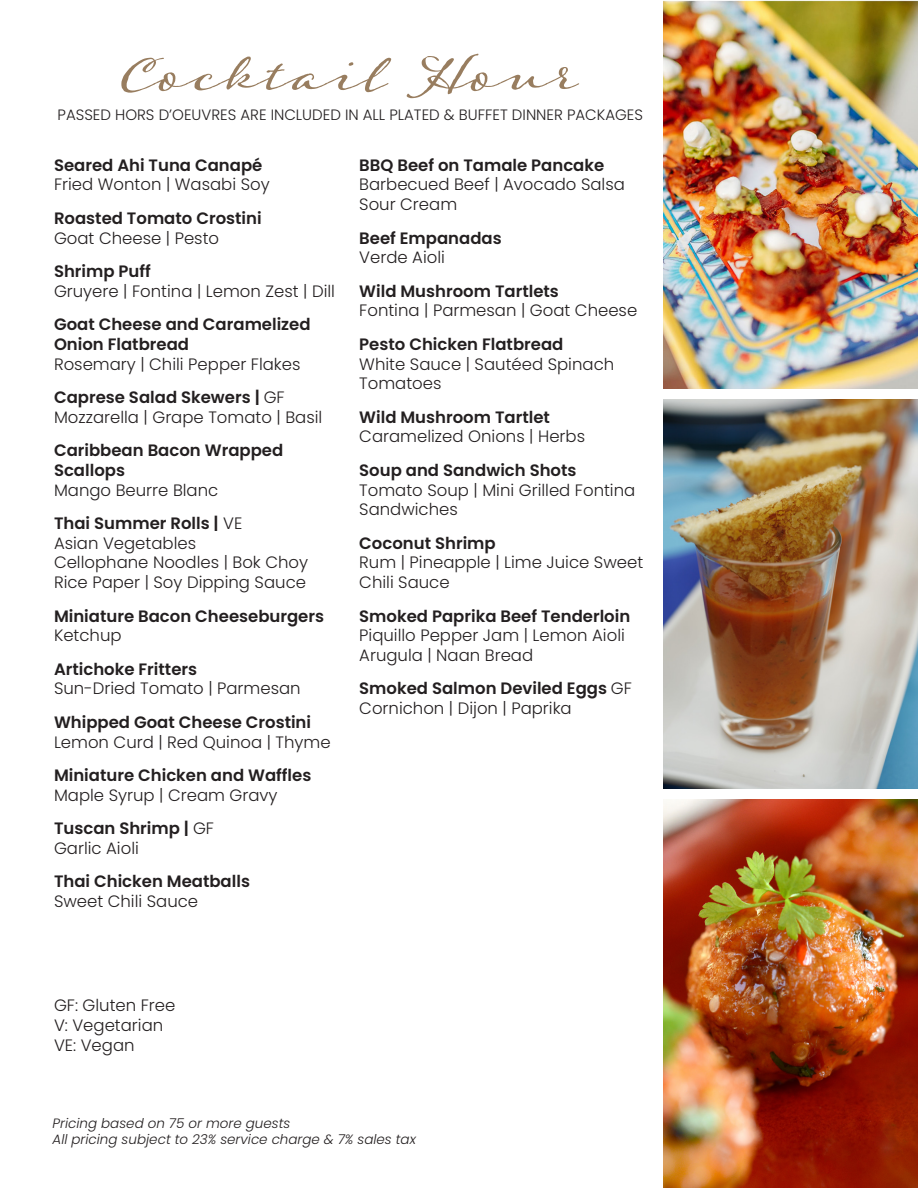
<style>
.page{position:relative;width:918px;height:1188px;background:#fff}
.page>*{position:absolute;margin:0;border:0;box-sizing:border-box;transform-origin:0 0}
.t1{font:57px "Adorn Garland";color:#987d5f}
.t2{font:300 16.5px/19.8px "Poppins";color:#231f20}
.t3{font:600 16.5px/19.8px "Poppins";color:#231f20}
.t4{font:300 15px "Poppins";color:#231f20}
.t5{font:italic 300 13.5px "Poppins";color:#231f20}
.s1{font-weight:300}
.s2{font-weight:600}
</style>
<div class="page">
<img style="left:663px;top:0;width:255px;height:388px">
<img style="left:663px;top:400px;width:255px;height:388px">
<img style="left:663px;top:800px;width:255px;height:388px">
<p class="t1" style="left:122px;top:36px;width:458px">Cocktail Hour</p>
<p class="t4" style="left:58px;top:106px;width:587px">PASSED HORS D’OEUVRES ARE INCLUDED IN ALL PLATED &amp; BUFFET DINNER PACKAGES</p>
<p class="t3" style="left:54px;top:155px;width:210px">Seared Ahi Tuna Canapé</p>
<p class="t2" style="left:54px;top:175px;width:217px">Fried Wonton | Wasabi Soy</p>
<p class="t3" style="left:54px;top:208px;width:209px">Roasted Tomato Crostini</p>
<p class="t2" style="left:54px;top:228px;width:167px">Goat Cheese | Pesto</p>
<p class="t3" style="left:54px;top:261px;width:98px">Shrimp Puff</p>
<p class="t2" style="left:54px;top:281px;width:283px">Gruyere | Fontina | Lemon Zest | Dill</p>
<p class="t3" style="left:54px;top:314px;width:258px">Goat Cheese and Caramelized<br>Onion Flatbread</p>
<p class="t2" style="left:54px;top:354px;width:248px">Rosemary | Chili Pepper Flakes</p>
<p class="t3" style="left:54px;top:387px;width:232px">Caprese Salad Skewers | <span class="s1">GF</span></p>
<p class="t2" style="left:54px;top:407px;width:270px">Mozzarella | Grape Tomato | Basil</p>
<p class="t3" style="left:54px;top:440px;width:231px">Caribbean Bacon Wrapped<br>Scallops</p>
<p class="t2" style="left:54px;top:480px;width:166px">Mango Beurre Blanc</p>
<p class="t3" style="left:54px;top:513px;width:190px">Thai Summer Rolls | <span class="s1">VE</span></p>
<p class="t2" style="left:54px;top:533px;width:256px">Asian Vegetables<br>Cellophane Noodles | Bok Choy<br>Rice Paper | Soy Dipping Sauce</p>
<p class="t3" style="left:54px;top:606px;width:272px">Miniature Bacon Cheeseburgers</p>
<p class="t2" style="left:54px;top:626px;width:69px">Ketchup</p>
<p class="t3" style="left:54px;top:659px;width:145px">Artichoke Fritters</p>
<p class="t2" style="left:54px;top:679px;width:248px">Sun-Dried Tomato | Parmesan</p>
<p class="t3" style="left:54px;top:712px;width:259px">Whipped Goat Cheese Crostini</p>
<p class="t2" style="left:54px;top:732px;width:278px">Lemon Curd | Red Quinoa | Thyme</p>
<p class="t3" style="left:54px;top:765px;width:259px">Miniature Chicken and Waffles</p>
<p class="t2" style="left:54px;top:785px;width:225px">Maple Syrup | Cream Gravy</p>
<p class="t3" style="left:54px;top:818px;width:162px">Tuscan Shrimp | <span class="s1">GF</span></p>
<p class="t2" style="left:54px;top:838px;width:86px">Garlic Aioli</p>
<p class="t3" style="left:54px;top:871px;width:198px">Thai Chicken Meatballs</p>
<p class="t2" style="left:54px;top:891px;width:146px">Sweet Chili Sauce</p>
<p class="t2" style="left:359px;top:155px;width:267px"><span class="s2">BBQ Beef on Tamale Pancake<br></span>Barbecued Beef | Avocado Salsa<br>Sour Cream</p>
<p class="t3" style="left:359px;top:228px;width:144px">Beef Empanadas</p>
<p class="t2" style="left:359px;top:248px;width:87px">Verde Aioli</p>
<p class="t3" style="left:359px;top:281px;width:201px">Wild Mushroom Tartlets</p>
<p class="t2" style="left:359px;top:301px;width:280px">Fontina | Parmesan | Goat Cheese</p>
<p class="t3" style="left:359px;top:334px;width:206px">Pesto Chicken Flatbread</p>
<p class="t2" style="left:359px;top:354px;width:256px">White Sauce | Sautéed Spinach<br>Tomatoes</p>
<p class="t3" style="left:359px;top:407px;width:192px">Wild Mushroom Tartlet</p>
<p class="t2" style="left:359px;top:427px;width:227px">Caramelized Onions | Herbs</p>
<p class="t3" style="left:359px;top:460px;width:219px">Soup and Sandwich Shots</p>
<p class="t2" style="left:359px;top:480px;width:278px">Tomato Soup | Mini Grilled Fontina<br>Sandwiches</p>
<p class="t3" style="left:359px;top:533px;width:138px">Coconut Shrimp</p>
<p class="t2" style="left:359px;top:553px;width:285px">Rum | Pineapple | Lime Juice Sweet<br>Chili Sauce</p>
<p class="t3" style="left:359px;top:606px;width:273px">Smoked Paprika Beef Tenderloin</p>
<p class="t2" style="left:359px;top:626px;width:267px">Piquillo Pepper Jam | Lemon Aioli</p>
<p class="t2" style="left:359px;top:646px;width:175px">Arugula | Naan Bread</p>
<p class="t3" style="left:359px;top:679px;width:274px">Smoked Salmon Deviled Eggs <span class="s1">GF</span></p>
<p class="t2" style="left:359px;top:699px;width:214px">Cornichon | Dijon | Paprika</p>
<p class="t2" style="left:54px;top:996px;width:123px">GF: Gluten Free</p>
<p class="t2" style="left:54px;top:1015px;width:111px">V: Vegetarian</p>
<p class="t2" style="left:54px;top:1035px;width:82px">VE: Vegan</p>
<p class="t5" style="left:53px;top:1115px;width:239px">Pricing based on 75 or more guests</p>
<p class="t5" style="left:53px;top:1131px;width:365px">All pricing subject to 23% service charge &amp; 7% sales tax</p>
</div>
